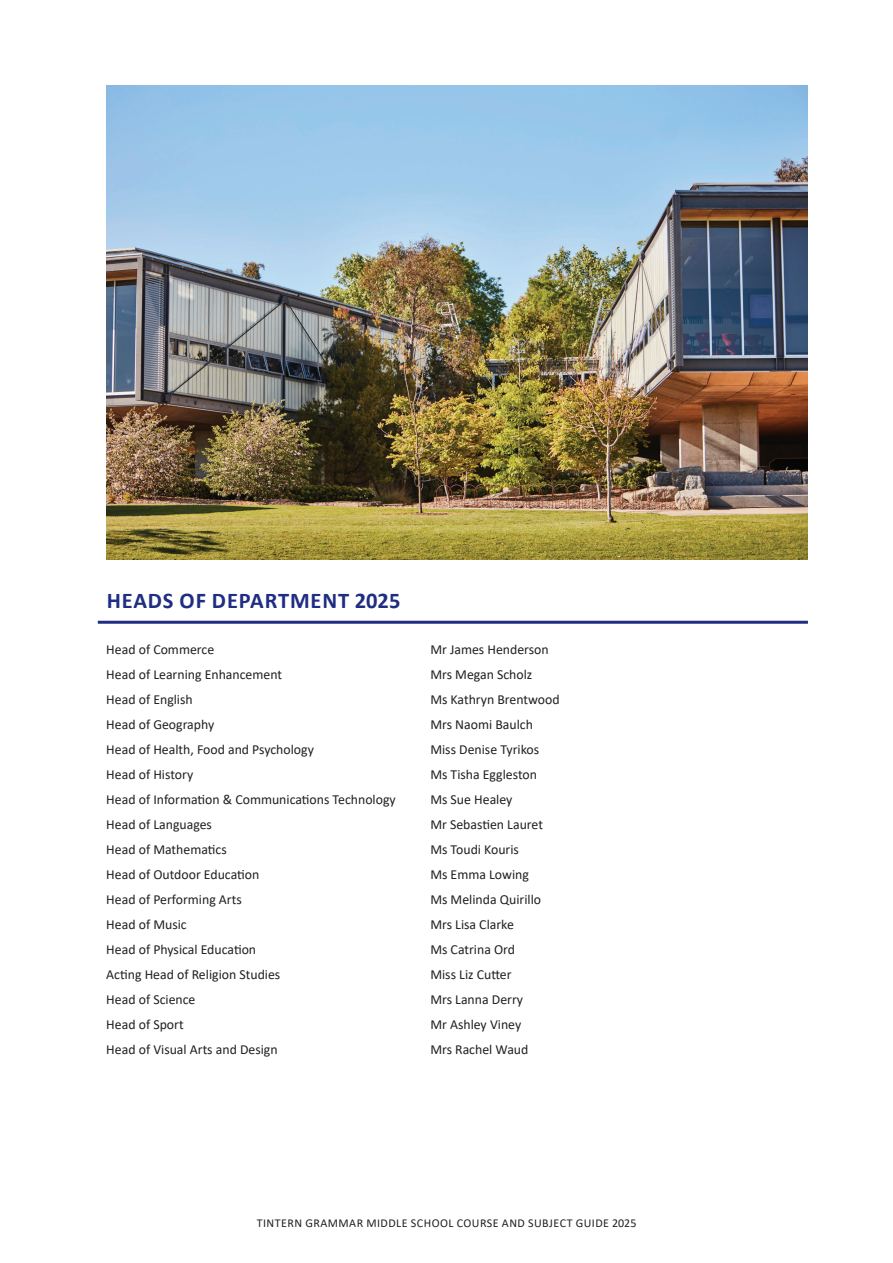
<style>
.page{position:relative;width:893px;height:1263px;background:#fff}
.page>*{position:absolute;margin:0;border:0;box-sizing:border-box;transform-origin:0 0}
.t1{font:700 22.5px "Calibri";letter-spacing:.04em;color:#1f2d82}
.t2{font:13.8px "Calibri";color:#231f20}
.t3{font:12px "Calibri";letter-spacing:.04em;color:#231f20}
</style>
<div class="page">
<hr style="left:98px;top:621px;width:710px;height:3px;background:#1f2d82">
<img style="left:106px;top:85px;width:702px;height:474px">
<h1 class="t1" style="left:107px;top:585px;width:295px">HEADS OF DEPARTMENT 2025</h1>
<p class="t2" style="left:106px;top:640px;width:109px">Head of Commerce</p>
<p class="t2" style="left:430px;top:640px;width:120px">Mr James Henderson</p>
<p class="t2" style="left:106px;top:665px;width:177px">Head of Learning Enhancement</p>
<p class="t2" style="left:430px;top:665px;width:104px">Mrs Megan Scholz</p>
<p class="t2" style="left:106px;top:690px;width:88px">Head of English</p>
<p class="t2" style="left:430px;top:690px;width:131px">Ms Kathryn Brentwood</p>
<p class="t2" style="left:106px;top:715px;width:110px">Head of Geography</p>
<p class="t2" style="left:430px;top:715px;width:104px">Mrs Naomi Baulch</p>
<p class="t2" style="left:106px;top:740px;width:209px">Head of Health, Food and Psychology</p>
<p class="t2" style="left:430px;top:740px;width:110px">Miss Denise Tyrikos</p>
<p class="t2" style="left:106px;top:765px;width:88px">Head of History</p>
<p class="t2" style="left:430px;top:765px;width:108px">Ms Tisha Eggleston</p>
<p class="t2" style="left:106px;top:790px;width:291px">Head of Information &amp; Communications Technology</p>
<p class="t2" style="left:430px;top:790px;width:84px">Ms Sue Healey</p>
<p class="t2" style="left:106px;top:815px;width:107px">Head of Languages</p>
<p class="t2" style="left:430px;top:815px;width:114px">Mr Sebastien Lauret</p>
<p class="t2" style="left:106px;top:840px;width:122px">Head of Mathematics</p>
<p class="t2" style="left:430px;top:840px;width:90px">Ms Toudi Kouris</p>
<p class="t2" style="left:106px;top:865px;width:155px">Head of Outdoor Education</p>
<p class="t2" style="left:430px;top:865px;width:100px">Ms Emma Lowing</p>
<p class="t2" style="left:106px;top:890px;width:137px">Head of Performing Arts</p>
<p class="t2" style="left:430px;top:890px;width:112px">Ms Melinda Quirillo</p>
<p class="t2" style="left:106px;top:915px;width:82px">Head of Music</p>
<p class="t2" style="left:430px;top:915px;width:85px">Mrs Lisa Clarke</p>
<p class="t2" style="left:106px;top:940px;width:151px">Head of Physical Education</p>
<p class="t2" style="left:430px;top:940px;width:86px">Ms Catrina Ord</p>
<p class="t2" style="left:106px;top:965px;width:176px">Acting Head of Religion Studies</p>
<p class="t2" style="left:430px;top:965px;width:83px">Miss Liz Cutter</p>
<p class="t2" style="left:106px;top:990px;width:91px">Head of Science</p>
<p class="t2" style="left:430px;top:990px;width:94px">Mrs Lanna Derry</p>
<p class="t2" style="left:106px;top:1015px;width:79px">Head of Sport</p>
<p class="t2" style="left:430px;top:1015px;width:92px">Mr Ashley Viney</p>
<p class="t2" style="left:106px;top:1040px;width:173px">Head of Visual Arts and Design</p>
<p class="t2" style="left:430px;top:1040px;width:100px">Mrs Rachel Waud</p>
<p class="t3" style="left:257px;top:1215px;width:381px">TINTERN GRAMMAR MIDDLE SCHOOL COURSE AND SUBJECT GUIDE 2025</p>
</div>
